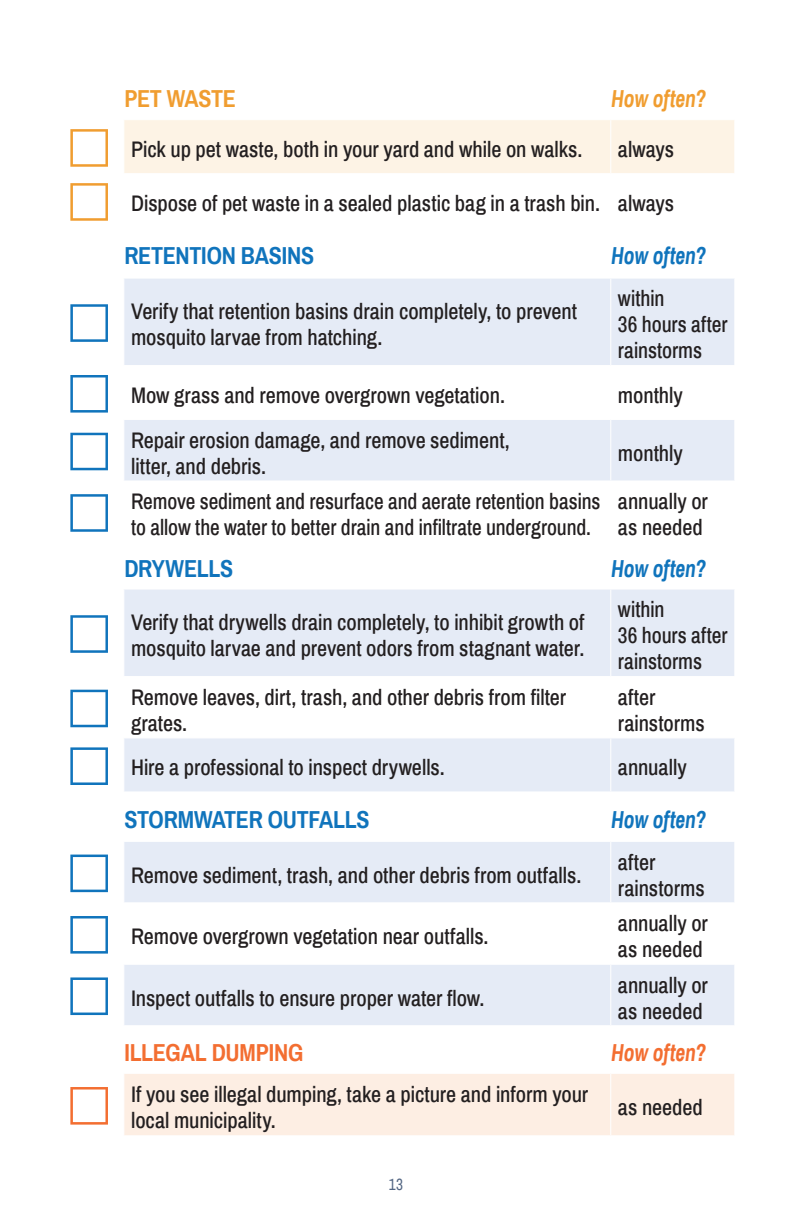
<style>
.page{position:relative;width:792px;height:1224px;background:#fff}
.page>*{position:absolute;margin:0;border:0;box-sizing:border-box;transform-origin:0 0}
.t1{font:700 24px "Archivo Narrow";letter-spacing:-.015em;color:#1074bc}
.t2{font:italic 700 24px "Archivo Narrow";letter-spacing:-.005em;color:#1074bc;scale:.9 1}
.t3{font:700 24px "Archivo Narrow";letter-spacing:-.01em;color:#f36e31}
.t4{font:italic 700 24px "Archivo Narrow";letter-spacing:-.005em;color:#f09d30;scale:.9 1}
.t5{font:italic 700 24px "Archivo Narrow";letter-spacing:-.005em;color:#f36e31;scale:.9 1}
.t6{font:700 24px "Archivo Narrow";letter-spacing:-.015em;color:#f09d30}
.t7{font:500 22px/26px "Archivo Narrow";letter-spacing:-.005em;color:#231f20}
.t8{font:500 22px/26px "Archivo Narrow";letter-spacing:-.005em;color:#231f20;scale:.96 1}
.t9{font:16px "Archivo Narrow";color:#536683;scale:.95 1}
</style>
<div class="page">
<div style="left:124px;top:120px;width:610px;height:53px;background:#fdf3e5"></div>
<svg style="left:124px;top:279px;width:610px;height:746px;fill:#e5ebf6"></svg>
<div style="left:124px;top:1074px;width:610px;height:61px;background:#fdeee3"></div>
<hr style="left:610px;top:120px;width:1px;height:53px;background:#fff">
<hr style="left:610px;top:279px;width:1px;height:86px;background:#fff">
<hr style="left:124px;top:365px;width:487px;height:1px;background:#fff">
<hr style="left:611px;top:365px;width:124px;height:1px;background:#fff">
<hr style="left:610px;top:366px;width:1px;height:53px;background:#fff">
<hr style="left:124px;top:419px;width:487px;height:1px;background:#fff">
<hr style="left:611px;top:419px;width:124px;height:1px;background:#fff">
<hr style="left:610px;top:420px;width:1px;height:60px;background:#fff">
<hr style="left:124px;top:480px;width:487px;height:1px;background:#fff">
<hr style="left:611px;top:480px;width:124px;height:1px;background:#fff">
<hr style="left:610px;top:481px;width:1px;height:61px;background:#fff">
<hr style="left:124px;top:542px;width:487px;height:1px;background:#fff">
<hr style="left:611px;top:542px;width:124px;height:1px;background:#fff">
<hr style="left:610px;top:543px;width:1px;height:46px;background:#fff">
<hr style="left:124px;top:589px;width:487px;height:1px;background:#fff">
<hr style="left:611px;top:589px;width:124px;height:1px;background:#fff">
<hr style="left:610px;top:590px;width:1px;height:86px;background:#fff">
<hr style="left:124px;top:676px;width:487px;height:1px;background:#fff">
<hr style="left:611px;top:676px;width:124px;height:1px;background:#fff">
<hr style="left:610px;top:677px;width:1px;height:60px;background:#fff">
<hr style="left:124px;top:737px;width:487px;height:1px;background:#fff">
<hr style="left:611px;top:737px;width:124px;height:1px;background:#fff">
<hr style="left:610px;top:738px;width:1px;height:53px;background:#fff">
<hr style="left:124px;top:791px;width:487px;height:1px;background:#fff">
<hr style="left:611px;top:791px;width:124px;height:1px;background:#fff">
<hr style="left:610px;top:792px;width:1px;height:49px;background:#fff">
<hr style="left:124px;top:841px;width:487px;height:1px;background:#fff">
<hr style="left:611px;top:841px;width:124px;height:1px;background:#fff">
<hr style="left:610px;top:842px;width:1px;height:60px;background:#fff">
<hr style="left:124px;top:902px;width:487px;height:1px;background:#fff">
<hr style="left:611px;top:902px;width:124px;height:1px;background:#fff">
<hr style="left:610px;top:903px;width:1px;height:61px;background:#fff">
<hr style="left:124px;top:964px;width:487px;height:1px;background:#fff">
<hr style="left:611px;top:964px;width:124px;height:1px;background:#fff">
<hr style="left:610px;top:965px;width:1px;height:60px;background:#fff">
<hr style="left:610px;top:1074px;width:1px;height:61px;background:#fff">
<p class="t6" style="left:124px;top:84px;width:113px">PET WASTE</p>
<p class="t4" style="left:611px;top:84px;width:107px">How often?</p>
<p class="t7" style="left:131px;top:137px;width:453px">Pick up pet waste, both in your yard and while on walks.</p>
<p class="t7" style="left:618px;top:137px;width:58px">always</p>
<p class="t7" style="left:131px;top:191px;width:471px">Dispose of pet waste in a sealed plastic bag in a trash bin.</p>
<p class="t7" style="left:618px;top:191px;width:58px">always</p>
<p class="t1" style="left:124px;top:241px;width:191px">RETENTION BASINS</p>
<p class="t2" style="left:611px;top:241px;width:107px">How often?</p>
<p class="t7" style="left:131px;top:299px;width:448px">Verify that retention basins drain completely, to prevent mosquito larvae from hatching.</p>
<p class="t7" style="left:618px;top:286px;width:111px">within<br>36 hours after rainstorms</p>
<p class="t7" style="left:131px;top:383px;width:376px">Mow grass and remove overgrown vegetation.</p>
<p class="t7" style="left:618px;top:383px;width:67px">monthly</p>
<p class="t7" style="left:131px;top:427px;width:380px">Repair erosion damage, and remove sediment, litter, and debris.</p>
<p class="t7" style="left:618px;top:440px;width:67px">monthly</p>
<p class="t8" style="left:131px;top:489px;width:491px">Remove sediment and resurface and aerate retention basins to allow the water to better drain and infiltrate underground.</p>
<p class="t7" style="left:618px;top:489px;width:91px">annually or as needed</p>
<p class="t1" style="left:124px;top:554px;width:111px">DRYWELLS</p>
<p class="t2" style="left:611px;top:554px;width:107px">How often?</p>
<p class="t7" style="left:131px;top:610px;width:455px">Verify that drywells drain completely, to inhibit growth of mosquito larvae and prevent odors from stagnant water.</p>
<p class="t7" style="left:618px;top:597px;width:111px">within<br>36 hours after rainstorms</p>
<p class="t7" style="left:131px;top:684px;width:437px">Remove leaves, dirt, trash, and other debris from filter grates.</p>
<p class="t7" style="left:618px;top:684px;width:88px">after rainstorms</p>
<p class="t7" style="left:131px;top:755px;width:315px">Hire a professional to inspect drywells.</p>
<p class="t7" style="left:618px;top:755px;width:70px">annually</p>
<p class="t1" style="left:124px;top:805px;width:247px">STORMWATER OUTFALLS</p>
<p class="t2" style="left:611px;top:805px;width:107px">How often?</p>
<p class="t7" style="left:131px;top:862px;width:452px">Remove sediment, trash, and other debris from outfalls.</p>
<p class="t7" style="left:618px;top:849px;width:88px">after rainstorms</p>
<p class="t7" style="left:131px;top:924px;width:359px">Remove overgrown vegetation near outfalls.</p>
<p class="t7" style="left:131px;top:985px;width:355px">Inspect outfalls to ensure proper water flow.</p>
<p class="t7" style="left:618px;top:911px;width:91px">annually or as needed</p>
<p class="t7" style="left:618px;top:972px;width:91px">annually or as needed</p>
<p class="t3" style="left:124px;top:1038px;width:181px">ILLEGAL DUMPING</p>
<p class="t5" style="left:611px;top:1038px;width:107px">How often?</p>
<p class="t7" style="left:131px;top:1082px;width:459px">If you see illegal dumping, take a picture and inform your local municipality.</p>
<p class="t7" style="left:618px;top:1095px;width:86px">as needed</p>
<p class="t9" style="left:389px;top:1175px;width:16px">13</p>
</div>
